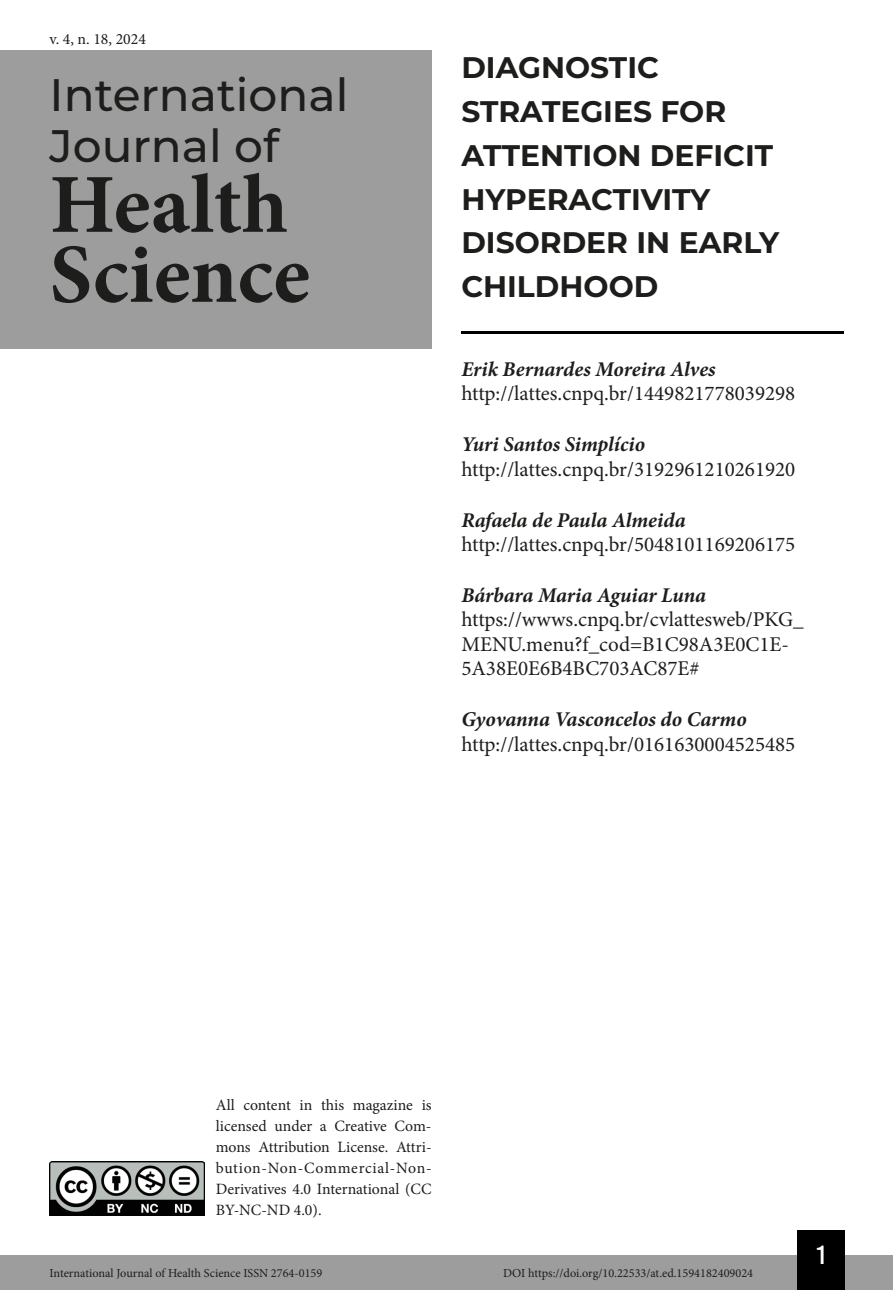
<style>
.page{position:relative;width:893px;height:1290px;background:#fff}
.page>*{position:absolute;margin:0;border:0;box-sizing:border-box;transform-origin:0 0}
.t1{font:700 84px/70px "Minion Pro";color:#1d1d1b}
.t2{font:500 45.5px/50.8px "Montserrat";color:#1d1d1b}
.t3{font:700 29.75px/43.8px "Montserrat";color:#1d1d1b}
.t4{font:26.25px "Bebas Kai";color:#fff}
.t5{font:21px/24.5px "Minion Pro";color:#1d1d1b}
.t6{font:italic 700 21px "Minion Pro";letter-spacing:-.005em;color:#1d1d1b}
.t7{font:15.75px/21px "Minion Pro";color:#1d1d1b;text-align:justify}
.t8{font:12.25px "Minion Pro";color:#1d1d1b}
</style>
<div class="page">
<div style="left:0;top:1255px;width:893px;height:35px;background:#9d9d9d"></div>
<div style="left:797px;top:1230px;width:48px;height:60px;background:#000"></div>
<img style="left:50px;top:1161px;width:154px;height:54px">
<div style="left:0;top:50px;width:432px;height:298px;background:#9d9d9d"></div>
<hr style="left:461px;top:331px;width:382px;height:3px;background:#000">
<p class="t7" style="left:50px;top:28px;width:98px">v. 4, n. 18, 2024</p>
<h2 class="t2" style="left:50px;top:68px;width:300px">International<br>Journal of</h2>
<h1 class="t1" style="left:50px;top:169px;width:262px">Health<br>Science</h1>
<h3 class="t3" style="left:461px;top:44px;width:319px">DIAGNOSTIC<br>STRATEGIES FOR<br>ATTENTION DEFICIT<br>HYPERACTIVITY<br>DISORDER IN EARLY<br>CHILDHOOD</h3>
<p class="t6" style="left:461px;top:354px;width:256px">Erik Bernardes Moreira Alves</p>
<p class="t5" style="left:461px;top:382px;width:335px">http://lattes.cnpq.br/1449821778039298</p>
<p class="t6" style="left:461px;top:429px;width:185px">Yuri Santos Simplício</p>
<p class="t5" style="left:461px;top:457px;width:335px">http://lattes.cnpq.br/3192961210261920</p>
<p class="t6" style="left:461px;top:505px;width:226px">Rafaela de Paula Almeida</p>
<p class="t5" style="left:461px;top:532px;width:335px">http://lattes.cnpq.br/5048101169206175</p>
<p class="t6" style="left:461px;top:580px;width:246px">Bárbara Maria Aguiar Luna</p>
<p class="t5" style="left:461px;top:607px;width:344px">https://wwws.cnpq.br/cvlattesweb/PKG_<br>MENU.menu?f_cod=B1C98A3E0C1E-<br>5A38E0E6B4BC703AC87E#</p>
<p class="t6" style="left:461px;top:704px;width:287px">Gyovanna Vasconcelos do Carmo</p>
<p class="t5" style="left:461px;top:732px;width:335px">http://lattes.cnpq.br/0161630004525485</p>
<p class="t7" style="left:216px;top:1095px;width:217px">All content in this magazine is licensed under a Creative Com&shy;mons Attribution License. Attri&shy;bution-Non-Commercial-Non-Derivatives 4.0 International (CC BY-NC-ND 4.0).</p>
<p class="t8" style="left:50px;top:1265px;width:274px">International Journal of Health Science ISSN 2764-0159</p>
<p class="t8" style="left:503px;top:1265px;width:252px">DOI https://doi.org/10.22533/at.ed.1594182409024</p>
<p class="t4" style="left:817px;top:1241px;width:10px">1</p>
</div>
